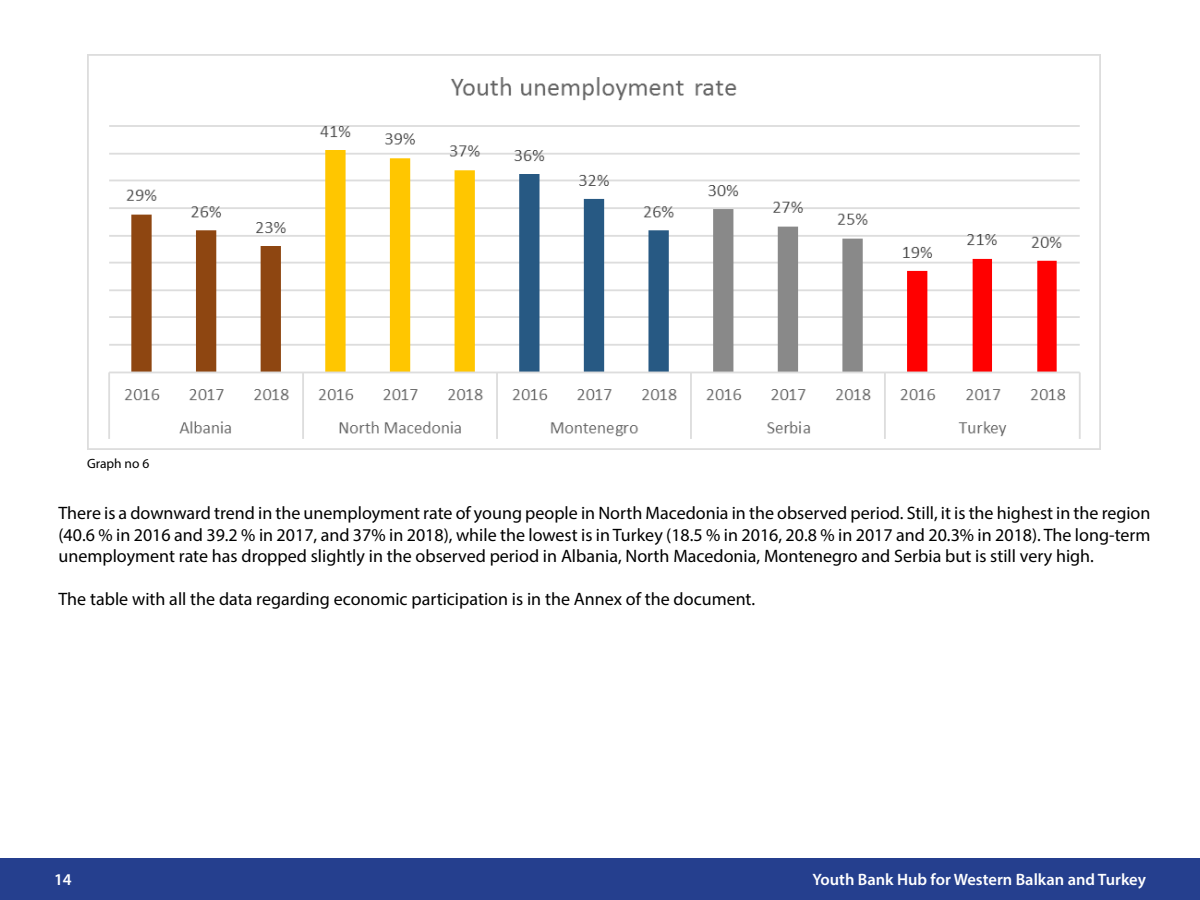
<style>
.page{position:relative;width:1200px;height:900px;background:#fff}
.page>*{position:absolute;margin:0;border:0;box-sizing:border-box;transform-origin:0 0}
.t1{font:18px/21.6px "Myriad Pro";color:#000;text-align:justify}
.t2{font:600 16.5px "Myriad Pro";color:#fff}
.t3{font:13.5px "Myriad Pro";color:#000}
</style>
<div class="page">
<div style="left:0;top:858px;width:1200px;height:42px;background:#253f8e"></div>
<img style="left:87px;top:54px;width:1014px;height:396px">
<p class="t3" style="left:87px;top:455px;width:64px">Graph no 6</p>
<p class="t1" style="left:58px;top:502px;width:1094px">There is a downward trend in the unemployment rate of young people in North Macedonia in the observed period. Still, it is the highest in the region (40.6 % in 2016 and 39.2 % in 2017, and 37% in 2018), while the lowest is in Turkey (18.5 % in 2016, 20.8 % in 2017 and 20.3% in 2018). The long-term unemployment rate has dropped slightly in the observed period in Albania, North Macedonia, Montenegro and Serbia but is still very high.</p>
<p class="t1" style="left:58px;top:588px;width:698px">The table with all the data regarding economic participation is in the Annex of the document.</p>
<p class="t2" style="left:54px;top:869px;width:19px">14</p>
<p class="t2" style="left:813px;top:869px;width:335px">Youth Bank Hub for Western Balkan and Turkey</p>
</div>
